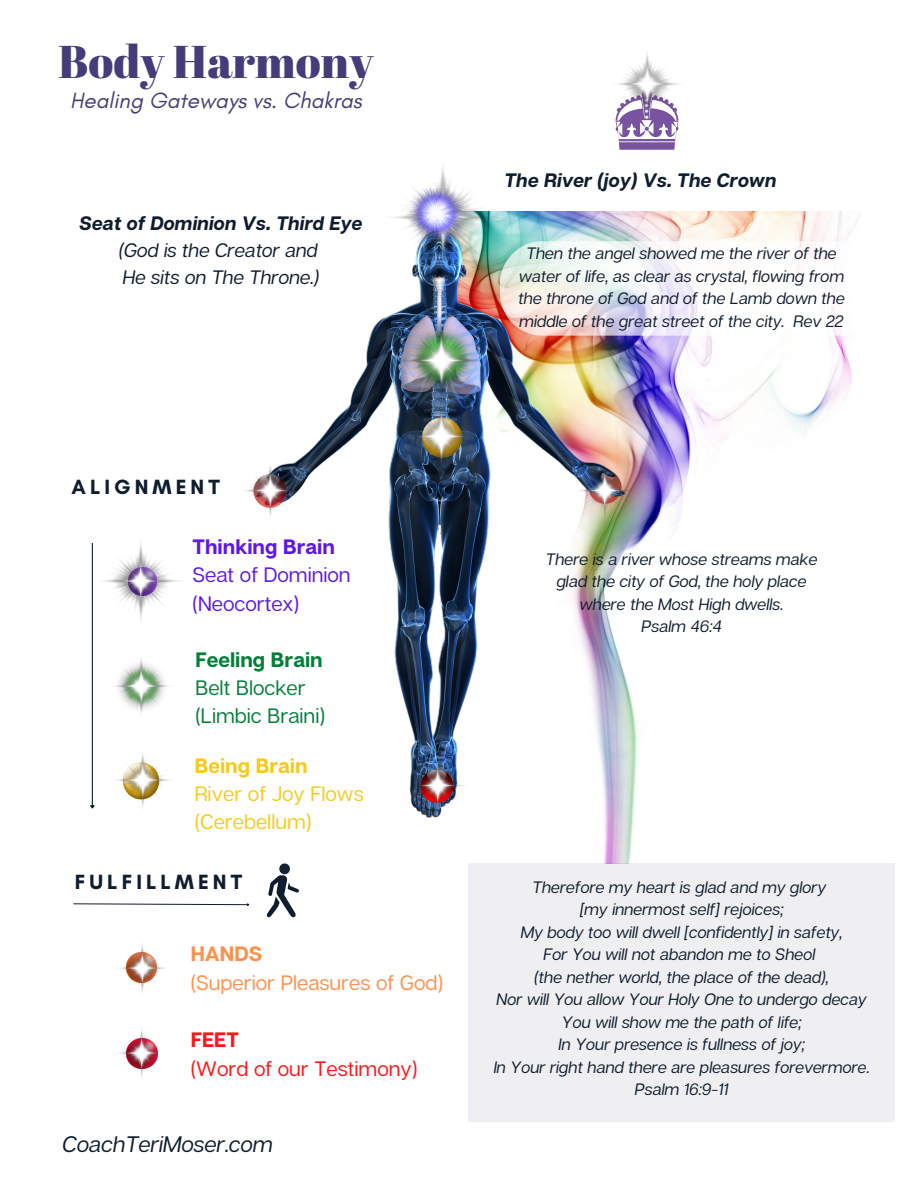
<style>
.page{position:relative;width:918px;height:1188px;background:#fff}
.page>*{position:absolute;margin:0;border:0;box-sizing:border-box;transform-origin:0 0}
.t1{font:45.9px "Abril Fatface";color:#443d7a}
.t2{font:italic 22.35px "Glacial Indifference";color:#443d7a}
.t3{font:italic 22.35px "Articulat CF";color:#101d2f}
.t4{font:700 21px "Glacial Indifference";letter-spacing:.195em;color:#101d2f}
.t5{font:20.85px/28.2px "Articulat CF";color:#f6cb1d}
.t6{font:20.85px/28.2px "Articulat CF";color:#5e17eb}
.t7{font:20.85px/28.2px "Articulat CF";color:#008037}
.t8{font:20.85px "Articulat CF";color:#ff914d}
.t9{font:20.85px "Articulat CF";color:#ff1616}
.t10{font:700 20.85px "Articulat CF";color:#5e17eb}
.t11{font:700 20.85px "Articulat CF";color:#008037}
.t12{font:700 20.85px "Articulat CF";color:#f6cb1d}
.t13{font:700 20.85px "Articulat CF";color:#ff914d}
.t14{font:700 20.85px "Articulat CF";color:#ff1616}
.t15{font:italic 700 19.5px "Articulat CF";color:#101d2f}
.t16{font:italic 19.5px/27px "Articulat CF";color:#101d2f}
.t17{font:italic 16.5px/22.5px "Articulat CF";color:#101d2f;text-align:center}
</style>
<div class="page">
<img style="left:674px;top:212px;width:187px;height:320px">
<hr style="left:92px;top:543px;width:1px;height:262px;background:#101d2f">
<img style="left:313px;top:211px;width:361px;height:652px">
<img style="left:395px;top:739px;width:85px;height:94px">
<img style="left:375px;top:425px;width:133px;height:73px">
<img style="left:561px;top:444px;width:86px;height:94px">
<img style="left:346px;top:166px;width:193px;height:141px">
<img style="left:244px;top:447px;width:69px;height:70px">
<img style="left:372px;top:298px;width:138px;height:127px">
<img style="left:406px;top:188px;width:60px;height:56px">
<img style="left:91px;top:648px;width:78px;height:87px">
<img style="left:90px;top:751px;width:79px;height:58px">
<img style="left:91px;top:542px;width:88px;height:82px">
<img style="left:119px;top:944px;width:46px;height:49px">
<img style="left:118px;top:1029px;width:39px;height:48px">
<svg style="left:266px;top:863px;width:33px;height:55px"></svg>
<svg style="left:73px;top:903px;width:177px;height:3px"></svg>
<svg style="left:616px;top:121px;width:62px;height:28px"></svg>
<img style="left:615px;top:53px;width:64px;height:68px">
<svg style="left:500px;top:241px;width:361px;height:95px"></svg>
<div style="left:469px;top:863px;width:425px;height:258px;background:#efeff1"></div>
<h1 class="t1" style="left:58px;top:30px;width:317px">Body Harmony</h1>
<h2 class="t2" style="left:70px;top:87px;width:293px">Healing Gateways vs. Chakras</h2>
<p class="t15" style="left:79px;top:211px;width:285px">Seat of Dominion Vs. Third Eye</p>
<p class="t16" style="left:119px;top:236px;width:202px">(God is the Creator and<br>He sits on The Throne.)</p>
<p class="t15" style="left:504px;top:168px;width:274px">The River (joy) Vs. The Crown</p>
<p class="t17" style="left:519px;top:242px;width:328px">Then the angel showed me the river of the water of life, as clear as crystal, flowing from the throne of God and of the Lamb down the middle of the great street of the city. Rev 22</p>
<p class="t4" style="left:71px;top:474px;width:150px">ALIGNMENT</p>
<p class="t10" style="left:193px;top:534px;width:144px">Thinking Brain</p>
<p class="t6" style="left:193px;top:560px;width:160px">Seat of Dominion (Neocortex)</p>
<p class="t11" style="left:195px;top:647px;width:129px">Feeling Brain</p>
<p class="t7" style="left:195px;top:673px;width:131px">Belt Blocker (Limbic Braini)</p>
<p class="t12" style="left:195px;top:752px;width:114px">Being Brain</p>
<p class="t5" style="left:195px;top:779px;width:171px">River of Joy Flows (Cerebellum)</p>
<p class="t4" style="left:75px;top:869px;width:169px">FULFILLMENT</p>
<p class="t13" style="left:191px;top:940px;width:73px">HANDS</p>
<p class="t8" style="left:191px;top:969px;width:254px">(Superior Pleasures of God)</p>
<p class="t14" style="left:191px;top:1026px;width:50px">FEET</p>
<p class="t9" style="left:191px;top:1055px;width:228px">(Word of our Testimony)</p>
<h2 class="t3" style="left:63px;top:1131px;width:212px">CoachTeriMoser.com</h2>
<p class="t17" style="left:546px;top:547px;width:273px">There is a river whose streams make glad the city of God, the holy place where the Most High dwells.<br>Psalm 46:4</p>
<p class="t17" style="left:494px;top:875px;width:378px">Therefore my heart is glad and my glory<br>[my innermost self] rejoices;<br>My body too will dwell [confidently] in safety,<br>For You will not abandon me to Sheol<br>(the nether world, the place of the dead),<br>Nor will You allow Your Holy One to undergo decay You will show me the path of life;<br>In Your presence is fullness of joy;<br>In Your right hand there are pleasures forevermore.<br>Psalm 16:9-11</p>
</div>
